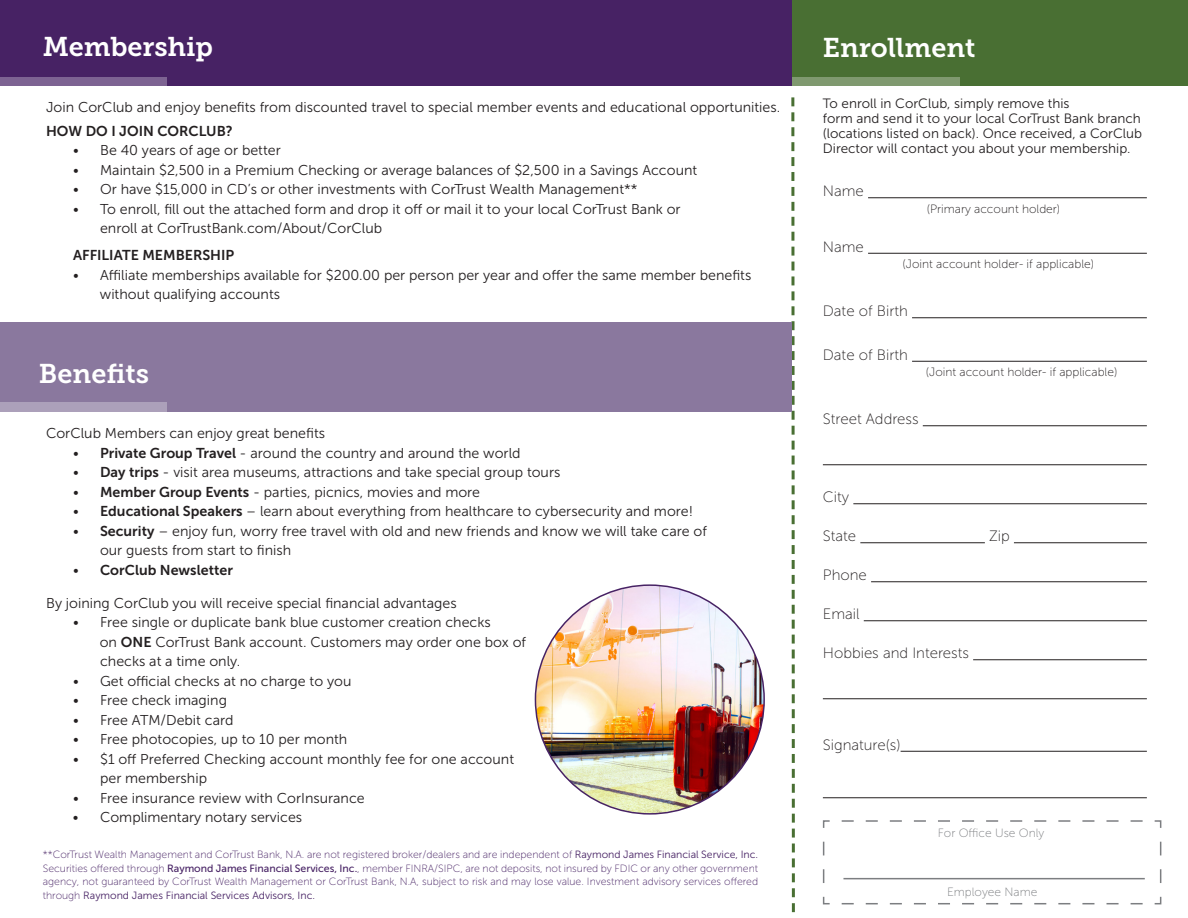
<style>
.page{position:relative;width:1188px;height:918px;background:#fff}
.page>*{position:absolute;margin:0;border:0;box-sizing:border-box;transform-origin:0 0}
.t1{font:27px "Museo Slab 700";color:#fff}
.t2{font:15px "Museo Sans 100";color:#231f20}
.t3{font:14.25px/19.5px "Museo Sans 300";color:#231f20}
.t4{font:14.25px "Museo Sans 700";color:#231f20}
.t5{font:13.5px/15px "Museo Sans 300";color:#231f20;text-align:justify}
.t6{font:12px "Museo Sans 100";color:#231f20}
.t7{font:12px "Museo Sans 100";color:#7c7e81}
.t8{font:10.5px/13.5px "Museo Sans 100";color:#472264;text-align:justify}
.s1{font-family:"Museo Sans 700"}
.s2{font-family:"Museo Sans 300"}
.s3{font-family:"Museo Sans 500"}
</style>
<div class="page">
<div style="left:791px;top:0;width:397px;height:85px;background:#496f33"></div>
<div style="left:785px;top:77px;width:175px;height:8px;background:#7f996f"></div>
<svg style="left:790px;top:97px;width:5px;height:816px"></svg>
<hr style="left:868px;top:197px;width:279px;height:1px;background:#231f20">
<hr style="left:868px;top:253px;width:279px;height:1px;background:#231f20">
<hr style="left:912px;top:317px;width:235px;height:1px;background:#231f20">
<hr style="left:912px;top:361px;width:235px;height:1px;background:#231f20">
<hr style="left:923px;top:425px;width:224px;height:1px;background:#231f20">
<hr style="left:823px;top:464px;width:324px;height:1px;background:#231f20">
<hr style="left:853px;top:503px;width:294px;height:1px;background:#231f20">
<hr style="left:860px;top:542px;width:125px;height:1px;background:#231f20">
<hr style="left:1014px;top:542px;width:133px;height:1px;background:#231f20">
<hr style="left:871px;top:581px;width:276px;height:1px;background:#231f20">
<hr style="left:864px;top:620px;width:283px;height:1px;background:#231f20">
<hr style="left:973px;top:659px;width:174px;height:1px;background:#231f20">
<hr style="left:823px;top:698px;width:324px;height:1px;background:#231f20">
<hr style="left:901px;top:751px;width:246px;height:1px;background:#231f20">
<hr style="left:823px;top:797px;width:324px;height:1px;background:#231f20">
<div style="left:0;top:0;width:792px;height:85px;background:#472264"></div>
<div style="left:0;top:77px;width:167px;height:8px;background:#7d6392"></div>
<div style="left:0;top:322px;width:791px;height:89px;background:#8a789e"></div>
<div style="left:0;top:402px;width:167px;height:9px;background:#aca0ba"></div>
<img style="left:535px;top:585px;width:229px;height:229px;border-radius:114px">
<svg style="left:822px;top:820px;width:340px;height:85px"></svg>
<hr style="left:843px;top:878px;width:302px;height:1px;background:#7c7e81">
<p class="t1" style="left:43px;top:32px;width:172px">Membership</p>
<p class="t3" style="left:46px;top:95px;width:736px;line-height:24px">Join CorClub and enjoy benefits from discounted travel to special member events and educational opportunities.<br><span class="s1">HOW DO I JOIN CORCLUB?</span></p>
<p class="t3" style="left:73px;top:141px;width:209px">• Be 40 years of age or better</p>
<p class="t3" style="left:73px;top:160px;width:626px">• Maintain $2,500 in a Premium Checking or average balances of $2,500 in a Savings Account</p>
<p class="t3" style="left:73px;top:180px;width:566px">• Or have $15,000 in CD’s or other investments with CorTrust Wealth Management**</p>
<p class="t3" style="left:100px;top:199px;width:582px;text-indent:-27px">• To enroll, fill out the attached form and drop it off or mail it to your local CorTrust Bank or enroll at CorTrustBank.com/About/CorClub</p>
<p class="t4" style="left:73px;top:248px;width:163px">AFFILIATE MEMBERSHIP</p>
<p class="t3" style="left:73px;top:265px;width:680px">• Affiliate memberships available for $200.00 per person per year and offer the same member benefits</p>
<p class="t3" style="left:100px;top:285px;width:182px">without qualifying accounts</p>
<p class="t1" style="left:39px;top:358px;width:112px">Benefits</p>
<p class="t3" style="left:46px;top:424px;width:281px">CorClub Members can enjoy great benefits</p>
<p class="t3" style="left:73px;top:443px;width:449px">• <span class="s1">Private Group Travel</span> - around the country and around the world</p>
<p class="t3" style="left:73px;top:463px;width:489px">• <span class="s1">Day trips</span> - visit area museums, attractions and take special group tours</p>
<p class="t3" style="left:73px;top:482px;width:409px">• <span class="s1">Member Group Events</span> - parties, picnics, movies and more</p>
<p class="t3" style="left:73px;top:502px;width:622px">• <span class="s1">Educational Speakers</span> – learn about everything from healthcare to cybersecurity and more!</p>
<p class="t3" style="left:100px;top:521px;width:608px;text-indent:-27px">• <span class="s1">Security</span> – enjoy fun, worry free travel with old and new friends and know we will take care of our guests from start to finish</p>
<p class="t4" style="left:73px;top:562px;width:161px"><span class="s2">•</span> CorClub Newsletter</p>
<p class="t3" style="left:46px;top:593px;width:412px">By joining CorClub you will receive special financial advantages</p>
<p class="t3" style="left:73px;top:613px;width:419px">• Free single or duplicate bank blue customer creation checks</p>
<p class="t3" style="left:100px;top:632px;width:428px">on <span class="s1">ONE</span> CorTrust Bank account. Customers may order one box of checks at a time only.</p>
<p class="t3" style="left:73px;top:671px;width:280px">• Get official checks at no charge to you</p>
<p class="t3" style="left:73px;top:691px;width:155px">• Free check imaging</p>
<p class="t3" style="left:73px;top:710px;width:162px">• Free ATM/Debit card</p>
<p class="t3" style="left:73px;top:730px;width:276px">• Free photocopies, up to 10 per month</p>
<p class="t3" style="left:100px;top:749px;width:416px;text-indent:-27px">• $1 off Preferred Checking account monthly fee for one account per membership</p>
<p class="t3" style="left:73px;top:788px;width:293px">• Free insurance review with CorInsurance</p>
<p class="t3" style="left:73px;top:808px;width:231px">• Complimentary notary services</p>
<p class="t8" style="left:43px;top:848px;width:717px">**CorTrust Wealth Management and CorTrust Bank, N.A. are not registered broker/dealers and are independent of <span class="s2">Raymond James Financial Service, Inc.<br></span>Securities offered through <span class="s3">Raymond James Financial Services, Inc.</span>, member FINRA/SIPC, are not deposits, not insured by FDIC or any other government agency, not guaranteed by CorTrust Wealth Management or CorTrust Bank, N.A, subject to risk and may lose value. Investment advisory services offered through <span class="s2">Raymond James Financial Services Advisors, Inc.</span></p>
<p class="t1" style="left:823px;top:32px;width:154px">Enrollment</p>
<p class="t5" style="left:823px;top:95px;width:248px">To enroll in CorClub, simply remove this</p>
<p class="t5" style="left:823px;top:110px;width:321px">form and send it to your local CorTrust Bank branch (locations listed on back). Once received, a CorClub Director will contact you about your membership.</p>
<p class="t2" style="left:823px;top:183px;width:43px">Name</p>
<p class="t2" style="left:823px;top:239px;width:43px">Name</p>
<p class="t6" style="left:927px;top:202px;width:135px">(Primary account holder)</p>
<p class="t6" style="left:903px;top:258px;width:193px">(Joint account holder- if applicable)</p>
<p class="t2" style="left:823px;top:303px;width:87px">Date of Birth</p>
<p class="t2" style="left:823px;top:347px;width:87px">Date of Birth</p>
<p class="t6" style="left:926px;top:366px;width:193px">(Joint account holder- if applicable)</p>
<p class="t2" style="left:823px;top:411px;width:97px">Street Address</p>
<p class="t2" style="left:823px;top:489px;width:28px">City</p>
<p class="t2" style="left:823px;top:528px;width:35px">State</p>
<p class="t2" style="left:989px;top:528px;width:22px">Zip</p>
<p class="t2" style="left:823px;top:567px;width:46px">Phone</p>
<p class="t2" style="left:823px;top:606px;width:38px">Email</p>
<p class="t2" style="left:823px;top:645px;width:148px">Hobbies and Interests</p>
<p class="t2" style="left:823px;top:737px;width:79px">Signature(s)</p>
<p class="t7" style="left:938px;top:827px;width:108px">For Office Use Only</p>
<p class="t7" style="left:947px;top:885px;width:92px">Employee Name</p>
</div>
